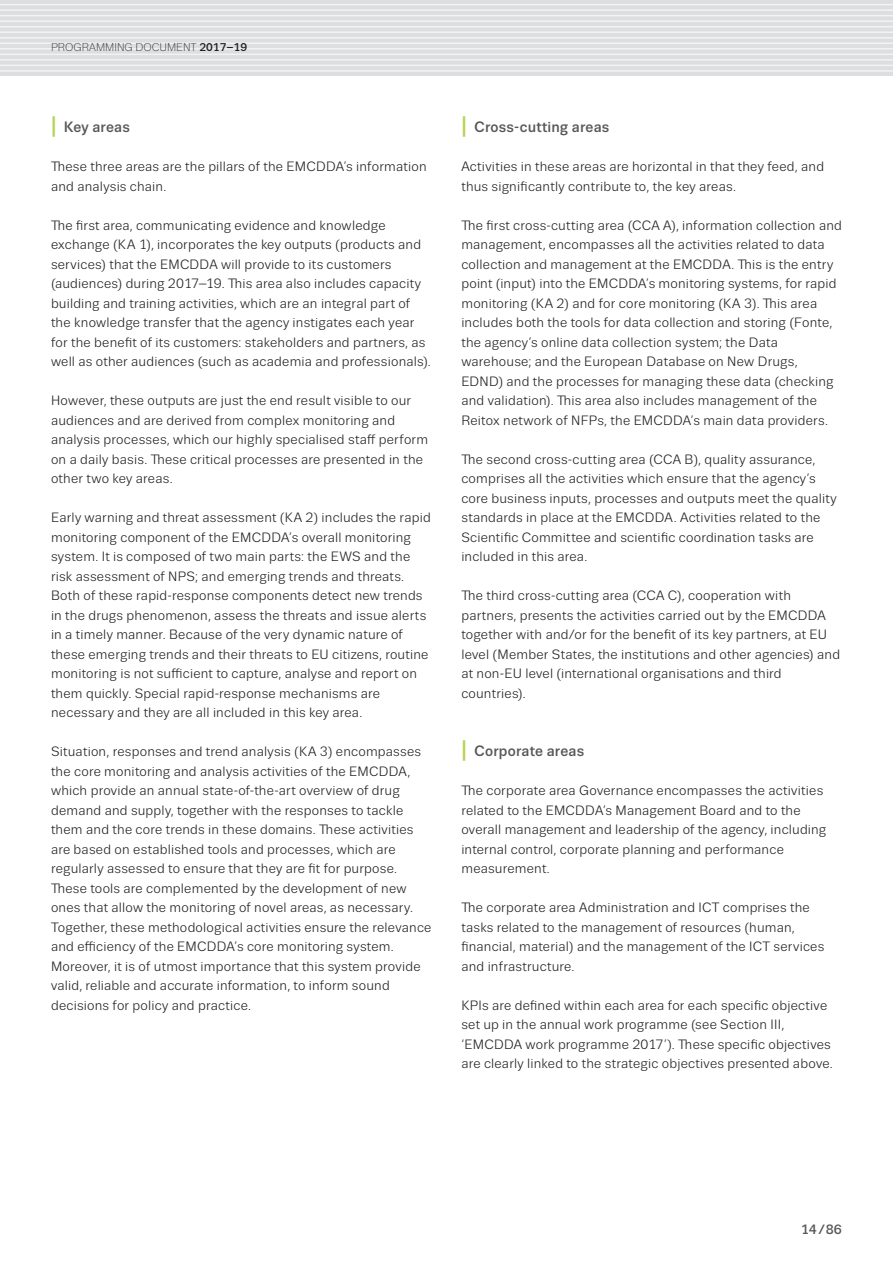
<style>
.page{position:relative;width:893px;height:1263px;background:#fff}
.page>*{position:absolute;margin:0;border:0;box-sizing:border-box;transform-origin:0 0}
.II_Headline{font:500 15px "Trivia Sans";letter-spacing:.01em;color:#57585a}
.TEXT_Regular_9_13{font:13.5px/19.5px "Trivia Sans";letter-spacing:.015em;color:#231f20}
.t1{font:500 13.5px "Trivia Sans";color:#57585a}
.t2{font:300 11.25px "Trivia Sans";color:#231f20}
.s1{font-weight:500}
.s2{font-weight:700;font-size:22.5px;color:#b2d454}
</style>
<div class="page">
<div style="left:0;top:0;width:893px;height:76px;background:#dddee0"></div>
<hr style="left:0;top:4px;width:893px;height:1px;background:#f2f3f4">
<hr style="left:0;top:9px;width:893px;height:2px;background:#f2f3f4">
<hr style="left:0;top:15px;width:893px;height:1px;background:#f2f3f4">
<hr style="left:0;top:20px;width:893px;height:2px;background:#f2f3f4">
<hr style="left:0;top:26px;width:893px;height:1px;background:#f2f3f4">
<hr style="left:0;top:31px;width:893px;height:2px;background:#f2f3f4">
<hr style="left:0;top:37px;width:893px;height:1px;background:#f2f3f4">
<hr style="left:0;top:43px;width:893px;height:1px;background:#f2f3f4">
<hr style="left:0;top:48px;width:893px;height:2px;background:#f2f3f4">
<hr style="left:0;top:54px;width:893px;height:1px;background:#f2f3f4">
<hr style="left:0;top:59px;width:893px;height:2px;background:#f2f3f4">
<hr style="left:0;top:65px;width:893px;height:1px;background:#f2f3f4">
<hr style="left:0;top:70px;width:893px;height:2px;background:#f2f3f4">
<p class="t2" style="left:51px;top:42px;width:198px">PROGRAMMING DOCUMENT <span class="s1">2017–19</span></p>
<p class="II_Headline" style="left:51px;top:119px;width:80px"><span class="s2">|</span> Key areas</p>
<p class="TEXT_Regular_9_13" style="left:51px;top:157px;width:377px">These three areas are the pillars of the EMCDDA’s information and analysis chain.</p>
<p class="TEXT_Regular_9_13" style="left:51px;top:215px;width:381px">The first area, communicating evidence and knowledge exchange (KA 1), incorporates the key outputs (products and services) that the EMCDDA will provide to its customers (audiences) during 2017–19. This area also includes capacity building and training activities, which are an integral part of the knowledge transfer that the agency instigates each year for the benefit of its customers: stakeholders and partners, as well as other audiences (such as academia and professionals).</p>
<p class="TEXT_Regular_9_13" style="left:51px;top:391px;width:379px">However, these outputs are just the end result visible to our audiences and are derived from complex monitoring and analysis processes, which our highly specialised staff perform on a daily basis. These critical processes are presented in the other two key areas.</p>
<p class="TEXT_Regular_9_13" style="left:51px;top:508px;width:381px">Early warning and threat assessment (KA 2) includes the rapid monitoring component of the EMCDDA’s overall monitoring system. It is composed of two main parts: the EWS and the risk assessment of NPS; and emerging trends and threats.<br>Both of these rapid-response components detect new trends in the drugs phenomenon, assess the threats and issue alerts in a timely manner. Because of the very dynamic nature of these emerging trends and their threats to EU citizens, routine monitoring is not sufficient to capture, analyse and report on them quickly. Special rapid-response mechanisms are necessary and they are all included in this key area.</p>
<p class="TEXT_Regular_9_13" style="left:51px;top:742px;width:382px">Situation, responses and trend analysis (KA 3) encompasses the core monitoring and analysis activities of the EMCDDA, which provide an annual state-of-the-art overview of drug demand and supply, together with the responses to tackle them and the core trends in these domains. These activities are based on established tools and processes, which are regularly assessed to ensure that they are fit for purpose.<br>These tools are complemented by the development of new ones that allow the monitoring of novel areas, as necessary.<br>Together, these methodological activities ensure the relevance and efficiency of the EMCDDA’s core monitoring system.<br>Moreover, it is of utmost importance that this system provide valid, reliable and accurate information, to inform sound decisions for policy and practice.</p>
<p class="II_Headline" style="left:461px;top:119px;width:149px"><span class="s2">|</span> Cross-cutting areas</p>
<p class="TEXT_Regular_9_13" style="left:461px;top:157px;width:364px">Activities in these areas are horizontal in that they feed, and thus significantly contribute to, the key areas.</p>
<p class="TEXT_Regular_9_13" style="left:461px;top:215px;width:382px">The first cross-cutting area (CCA A), information collection and management, encompasses all the activities related to data collection and management at the EMCDDA. This is the entry point (input) into the EMCDDA’s monitoring systems, for rapid monitoring (KA 2) and for core monitoring (KA 3). This area includes both the tools for data collection and storing (Fonte, the agency’s online data collection system; the Data warehouse; and the European Database on New Drugs, EDND) and the processes for managing these data (checking and validation). This area also includes management of the Reitox network of NFPs, the EMCDDA’s main data providers.</p>
<p class="TEXT_Regular_9_13" style="left:461px;top:449px;width:377px">The second cross-cutting area (CCA B), quality assurance, comprises all the activities which ensure that the agency’s core business inputs, processes and outputs meet the quality standards in place at the EMCDDA. Activities related to the Scientific Committee and scientific coordination tasks are included in this area.</p>
<p class="TEXT_Regular_9_13" style="left:461px;top:586px;width:380px">The third cross-cutting area (CCA C), cooperation with partners, presents the activities carried out by the EMCDDA together with and/or for the benefit of its key partners, at EU level (Member States, the institutions and other agencies) and at non-EU level (international organisations and third countries).</p>
<p class="II_Headline" style="left:461px;top:743px;width:124px"><span class="s2">|</span> Corporate areas</p>
<p class="TEXT_Regular_9_13" style="left:461px;top:781px;width:366px">The corporate area Governance encompasses the activities related to the EMCDDA’s Management Board and to the overall management and leadership of the agency, including internal control, corporate planning and performance measurement.</p>
<p class="TEXT_Regular_9_13" style="left:461px;top:898px;width:364px">The corporate area Administration and ICT comprises the tasks related to the management of resources (human, financial, material) and the management of the ICT services and infrastructure.</p>
<p class="TEXT_Regular_9_13" style="left:461px;top:995px;width:373px">KPIs are defined within each area for each specific objective set up in the annual work programme (see Section III, ‘EMCDDA work programme 2017’). These specific objectives are clearly linked to the strategic objectives presented above.</p>
<p class="t1" style="left:801px;top:1222px;width:43px">14/86</p>
</div>
